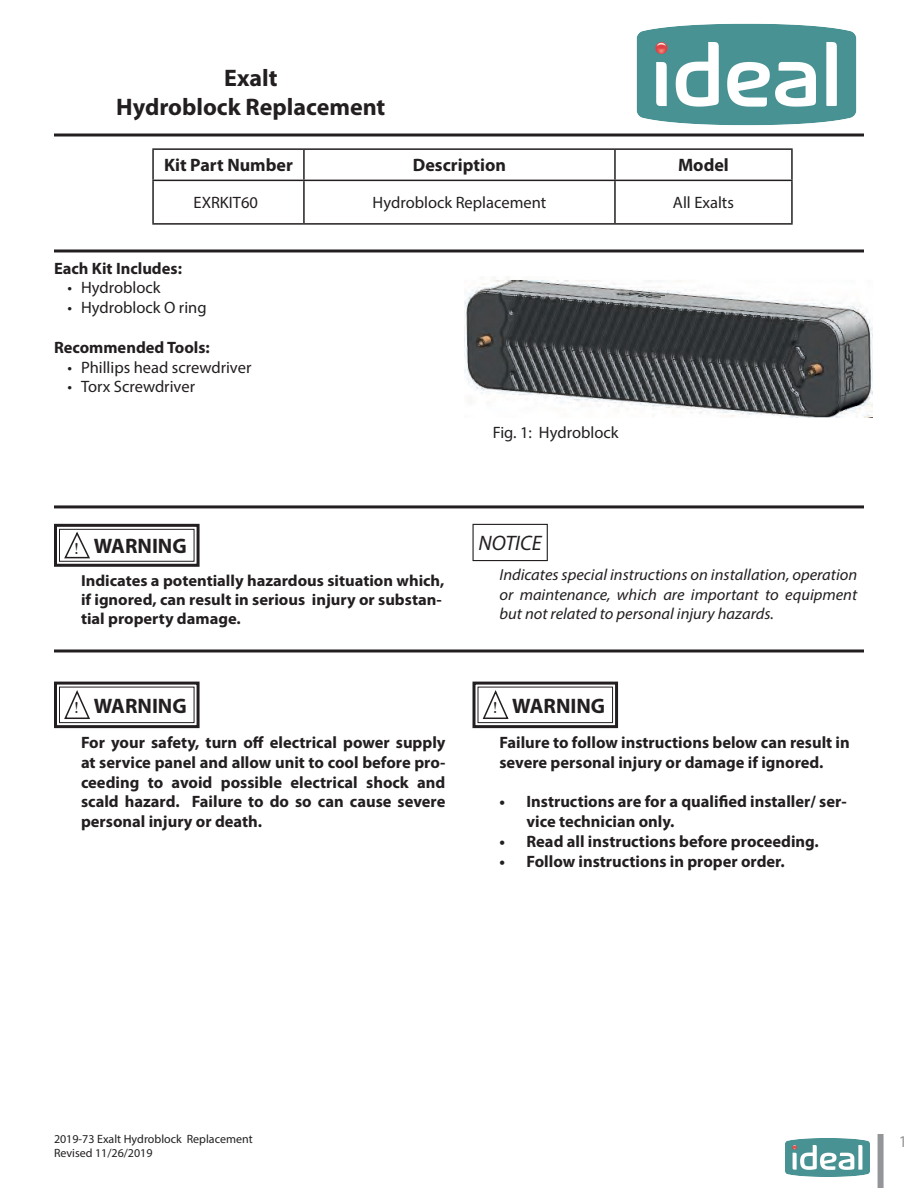
<style>
.page{position:relative;width:918px;height:1188px;background:#fff}
.page>*{position:absolute;margin:0;border:0;box-sizing:border-box;transform-origin:0 0}
.t1{font:700 24px/28.8px "Myriad Pro";color:#231f20;text-align:center}
.Warning{font:700 21px "Myriad Pro";color:#231f20}
.Notice{font:italic 21px "Myriad Pro";color:#231f20}
.t2{font:700 18px "Myriad Pro";color:#231f20}
.Warning-2{font:700 16.5px/19.8px "Myriad Pro";color:#231f20}
.t3{font:16.5px "Myriad Pro";color:#231f20}
.Warning-3{font:16.5px "Bask Old Face";color:#231f20}
.t4{font:16.5px "Myriad Pro";color:#939598}
.Notice-2{font:italic 16.05px/19.2px "Myriad Pro";color:#231f20;text-align:justify}
.Warning-4{font:700 16.05px/19.2px "Myriad Pro";color:#231f20}
.t5{font:12px/14px "Myriad Pro";color:#231f20}
</style>
<div class="page">
<hr style="left:54px;top:134px;width:810px;height:2px;background:#231f20">
<div style="left:878px;top:1134px;width:6px;height:54px;background:#939598"></div>
<hr style="left:54px;top:505px;width:810px;height:3px;background:#231f20">
<svg style="left:54px;top:523px;width:146px;height:44px"></svg>
<div style="left:472px;top:524px;width:76px;height:37px;border:1px solid #231f20"></div>
<svg style="left:54px;top:681px;width:146px;height:48px"></svg>
<svg style="left:472px;top:681px;width:147px;height:48px"></svg>
<hr style="left:54px;top:649px;width:810px;height:3px;background:#231f20">
<hr style="left:152px;top:148px;width:152px;height:2px;background:#231f20">
<hr style="left:152px;top:150px;width:2px;height:30px;background:#231f20">
<hr style="left:304px;top:148px;width:311px;height:2px;background:#231f20">
<hr style="left:303px;top:150px;width:2px;height:30px;background:#231f20">
<hr style="left:615px;top:148px;width:178px;height:2px;background:#231f20">
<hr style="left:614px;top:150px;width:2px;height:30px;background:#231f20">
<hr style="left:791px;top:150px;width:2px;height:30px;background:#231f20">
<hr style="left:152px;top:180px;width:152px;height:1px;background:#231f20">
<hr style="left:152px;top:181px;width:2px;height:42px;background:#231f20">
<hr style="left:304px;top:180px;width:311px;height:1px;background:#231f20">
<hr style="left:303px;top:181px;width:2px;height:42px;background:#231f20">
<hr style="left:615px;top:180px;width:178px;height:1px;background:#231f20">
<hr style="left:614px;top:181px;width:2px;height:42px;background:#231f20">
<hr style="left:791px;top:181px;width:2px;height:42px;background:#231f20">
<hr style="left:152px;top:223px;width:152px;height:2px;background:#231f20">
<hr style="left:304px;top:223px;width:311px;height:2px;background:#231f20">
<hr style="left:615px;top:223px;width:178px;height:2px;background:#231f20">
<hr style="left:54px;top:249px;width:810px;height:3px;background:#231f20">
<img style="left:464px;top:277px;width:408px;height:141px">
<img style="left:636px;top:23px;width:221px;height:103px">
<img style="left:785px;top:1134px;width:93px;height:53px">
<h1 class="t1" style="left:116px;top:63px;width:271px">Exalt<br>Hydroblock Replacement</h1>
<p class="t2" style="left:164px;top:155px;width:130px">Kit Part Number</p>
<p class="t2" style="left:413px;top:155px;width:94px">Description</p>
<p class="t2" style="left:678px;top:155px;width:52px">Model</p>
<p class="t3" style="left:194px;top:192px;width:66px">EXRKIT60</p>
<p class="t3" style="left:373px;top:193px;width:175px">Hydroblock Replacement</p>
<p class="t3" style="left:673px;top:193px;width:62px">All Exalts</p>
<p class="Warning-2" style="left:54px;top:258px;width:129px">Each Kit Includes:</p>
<p class="t3" style="left:68px;top:278px;width:95px">• Hydroblock</p>
<p class="t3" style="left:68px;top:297px;width:141px">• Hydroblock O ring</p>
<p class="Warning-2" style="left:54px;top:337px;width:157px">Recommended Tools:</p>
<p class="t3" style="left:68px;top:357px;width:185px">• Phillips head screwdriver</p>
<p class="t3" style="left:68px;top:377px;width:129px">• Torx Screwdriver</p>
<p class="t3" style="left:493px;top:422px;width:127px">Fig. 1: Hydroblock</p>
<p class="Warning-3" style="left:75px;top:539px;width:6px">!</p>
<p class="Warning" style="left:94px;top:534px;width:95px">WARNING</p>
<p class="Warning-4" style="left:81px;top:571px;width:365px">Indicates a potentially hazardous situation which, if ignored, can result in serious injury or substan&shy;tial property damage.</p>
<p class="Warning-3" style="left:75px;top:699px;width:6px">!</p>
<p class="Warning" style="left:94px;top:694px;width:95px">WARNING</p>
<p class="Warning-2" style="left:81px;top:733px;width:366px;text-align:justify">For your safety, turn off electrical power supply at service panel and allow unit to cool before pro&shy;ceeding to avoid possible electrical shock and scald hazard. Failure to do so can cause severe personal injury or death.</p>
<p class="Notice" style="left:479px;top:530px;width:65px">NOTICE</p>
<p class="Notice-2" style="left:500px;top:565px;width:359px">Indicates special instructions on installation, operation or maintenance, which are important to equipment but not related to personal injury hazards.</p>
<p class="Warning-3" style="left:493px;top:699px;width:6px">!</p>
<p class="Warning" style="left:512px;top:694px;width:95px">WARNING</p>
<p class="Warning-2" style="left:500px;top:733px;width:352px">Failure to follow instructions below can result in severe personal injury or damage if ignored.</p>
<p class="Warning-2" style="left:526px;top:792px;width:322px;text-indent:-27px">• Instructions are for a qualified installer/ ser&shy;vice technician only.</p>
<p class="Warning-2" style="left:500px;top:832px;width:321px">• Read all instructions before proceeding.</p>
<p class="Warning-2" style="left:500px;top:851px;width:287px">• Follow instructions in proper order.</p>
<p class="t5" style="left:54px;top:1132px;width:200px">2019-73 Exalt Hydroblock Replacement<br>Revised 11/26/2019</p>
<p class="t4" style="left:899px;top:1132px;width:10px">1</p>
</div>
